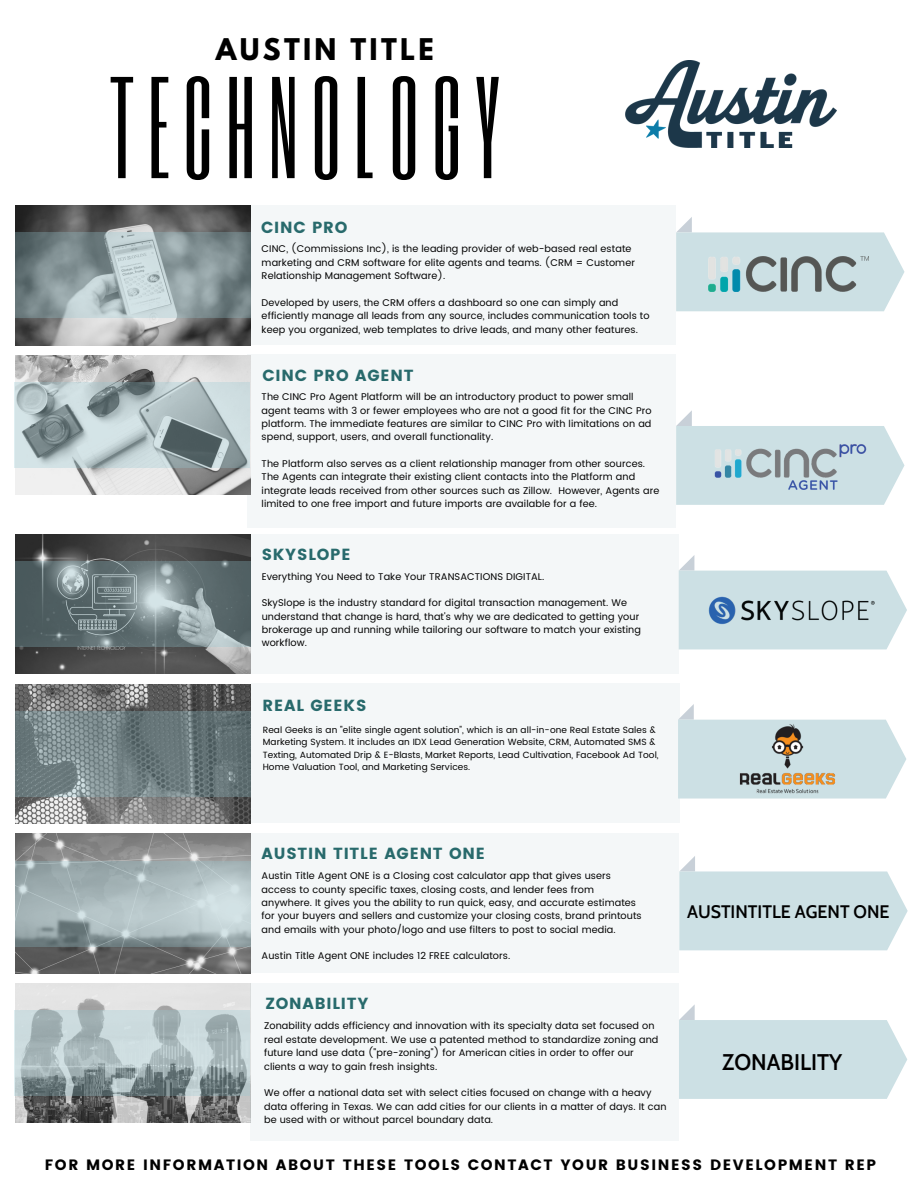
<style>
.page{position:relative;width:918px;height:1188px;background:#fff}
.page>*{position:absolute;margin:0;border:0;box-sizing:border-box;transform-origin:0 0}
.t1{font:120px "Six Caps";letter-spacing:.105em;color:#000}
.t2{font:700 26.55px "League Spartan";letter-spacing:.125em;color:#000}
.t3{font:600 22.05px "Cabin";color:#000}
.t4{font:600 17.7px "Cabin";color:#000}
.t5{font:16.05px "Poppins";letter-spacing:.05em;color:#286a6c}
.t6{font:15px "Poppins";letter-spacing:.105em;color:#000}
.t7{font:9.75px/13.4px "Poppins";letter-spacing:.01em;color:#000}
.t8{font:9px/12.5px "Poppins";letter-spacing:.01em;color:#000}
</style>
<div class="page">
<div style="left:247px;top:205px;width:429px;height:140px;background:#f4f7f8"></div>
<div style="left:248px;top:355px;width:428px;height:173px;background:#f4f7f8"></div>
<img style="left:15px;top:206px;width:235px;height:139px">
<img style="left:15px;top:355px;width:235px;height:140px">
<svg style="left:15px;top:233px;width:236px;height:85px;background:#91a0a3"></svg>
<svg style="left:15px;top:382px;width:235px;height:86px;background:#a6b5b8"></svg>
<div style="left:242px;top:534px;width:436px;height:140px;background:#f4f7f8"></div>
<img style="left:16px;top:534px;width:235px;height:140px">
<img style="left:16px;top:684px;width:235px;height:140px">
<svg style="left:16px;top:562px;width:235px;height:85px;background:#707f82"></svg>
<svg style="left:15px;top:711px;width:235px;height:86px;background:#707f82"></svg>
<div style="left:251px;top:684px;width:428px;height:139px;background:#f4f7f8"></div>
<div style="left:242px;top:834px;width:437px;height:139px;background:#f4f7f8"></div>
<img style="left:15px;top:834px;width:235px;height:139px">
<img style="left:15px;top:983px;width:235px;height:140px">
<svg style="left:15px;top:861px;width:236px;height:85px;background:#a7b6b9"></svg>
<svg style="left:15px;top:1010px;width:235px;height:86px;background:#a5b4b7"></svg>
<div style="left:250px;top:983px;width:429px;height:158px;background:#f4f7f8"></div>
<svg style="left:676px;top:217px;width:229px;height:94px"></svg>
<svg style="left:676px;top:410px;width:229px;height:95px"></svg>
<svg style="left:679px;top:555px;width:228px;height:94px"></svg>
<svg style="left:678px;top:704px;width:228px;height:95px"></svg>
<svg style="left:679px;top:856px;width:229px;height:94px"></svg>
<svg style="left:679px;top:1004px;width:228px;height:95px"></svg>
<img style="left:712px;top:443px;width:155px;height:55px">
<img style="left:709px;top:257px;width:159px;height:35px">
<img style="left:699px;top:592px;width:183px;height:36px">
<img style="left:731px;top:719px;width:113px;height:80px">
<img style="left:625px;top:60px;width:212px;height:87px">
<h2 class="t2" style="left:216px;top:36px;width:220px">AUSTIN TITLE</h2>
<h1 class="t1" style="left:109px;top:46px;width:393px">TECHNOLOGY</h1>
<h3 class="t5" style="left:261px;top:218px;width:88px">CINC PRO</h3>
<p class="t7" style="left:262px;top:242px;width:375px">CINC, (Commissions Inc), is the leading provider of web-based real estate marketing and CRM software for elite agents and teams. (CRM = Customer<br>Relationship Management Software).</p>
<p class="t7" style="left:262px;top:296px;width:389px">Developed by users, the CRM offers a dashboard so one can simply and efficiently manage all leads from any source, includes communication tools to keep you organized, web templates to drive leads, and many other features.</p>
<h3 class="t5" style="left:263px;top:366px;width:153px">CINC PRO AGENT</h3>
<p class="t7" style="left:262px;top:390px;width:392px">The CINC Pro Agent Platform will be an introductory product to power small agent teams with 3 or fewer employees who are not a good fit for the CINC Pro platform. The immediate features are similar to CINC Pro with limitations on ad spend, support, users, and overall functionality.</p>
<p class="t7" style="left:262px;top:457px;width:399px">The Platform also serves as a client relationship manager from other sources.<br>The Agents can integrate their existing client contacts into the Platform and integrate leads received from other sources such as Zillow. However, Agents are limited to one free import and future imports are available for a fee.</p>
<h3 class="t5" style="left:262px;top:545px;width:90px">SKYSLOPE</h3>
<p class="t7" style="left:262px;top:569px;width:284px">Everything You Need to Take Your TRANSACTIONS DIGITAL.</p>
<p class="t7" style="left:262px;top:596px;width:381px">SkySlope is the industry standard for digital transaction management. We understand that change is hard, that's why we are dedicated to getting your brokerage up and running while tailoring our software to match your existing workflow.</p>
<h3 class="t5" style="left:263px;top:696px;width:105px">REAL GEEKS</h3>
<p class="t8" style="left:263px;top:724px;width:397px">Real Geeks is an "elite single agent solution", which is an all-in-one Real Estate Sales &amp; Marketing System. It includes an IDX Lead Generation Website, CRM, Automated SMS &amp; Texting, Automated Drip &amp; E-Blasts, Market Reports, Lead Cultivation, Facebook Ad Tool, Home Valuation Tool, and Marketing Services.</p>
<h3 class="t5" style="left:262px;top:844px;width:225px">AUSTIN TITLE AGENT ONE</h3>
<p class="t7" style="left:262px;top:869px;width:382px">Austin Title Agent ONE is a Closing cost calculator app that gives users access to county specific taxes, closing costs, and lender fees from anywhere. It gives you the ability to run quick, easy, and accurate estimates for your buyers and sellers and customize your closing costs, brand printouts and emails with your photo/logo and use filters to post to social media.</p>
<p class="t7" style="left:262px;top:949px;width:250px">Austin Title Agent ONE includes 12 FREE calculators.</p>
<h3 class="t5" style="left:265px;top:994px;width:105px">ZONABILITY</h3>
<p class="t7" style="left:264px;top:1019px;width:396px">Zonability adds efficiency and innovation with its specialty data set focused on real estate development. We use a patented method to standardize zoning and future land use data ("pre-zoning") for American cities in order to offer our clients a way to gain fresh insights.</p>
<p class="t7" style="left:264px;top:1086px;width:404px">We offer a national data set with select cities focused on change with a heavy data offering in Texas. We can add cities for our clients in a matter of days. It can be used with or without parcel boundary data.</p>
<h3 class="t4" style="left:687px;top:901px;width:204px">AUSTINTITLE AGENT ONE</h3>
<h3 class="t3" style="left:722px;top:1048px;width:121px">ZONABILITY</h3>
<h3 class="t6" style="left:45px;top:1156px;width:833px">FOR MORE INFORMATION ABOUT THESE TOOLS CONTACT YOUR BUSINESS DEVELOPMENT REP</h3>
</div>
